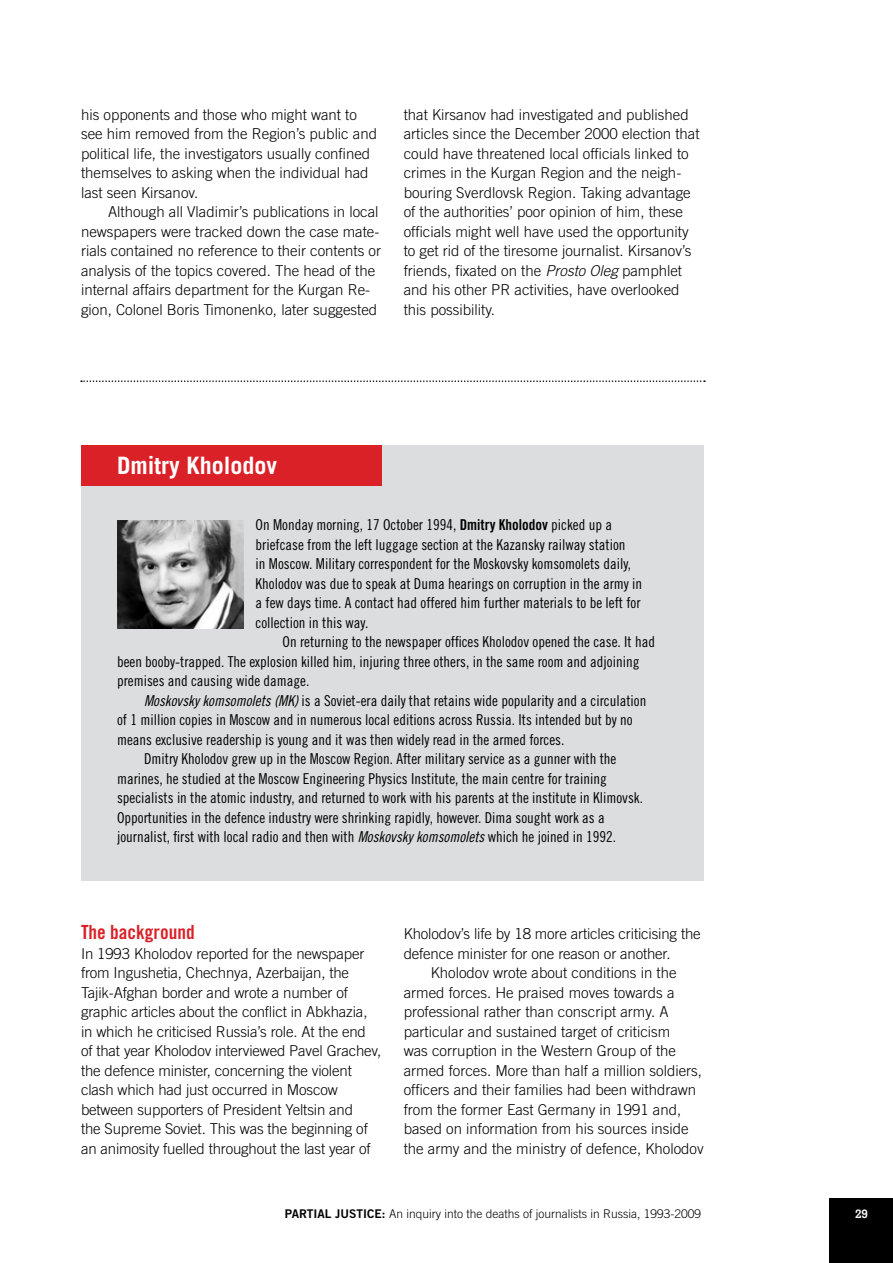
<style>
.page{position:relative;width:893px;height:1263px;background:#fff}
.page>*{position:absolute;margin:0;border:0;box-sizing:border-box;transform-origin:0 0}
.t1{font:700 24px "Trade Gothic";color:#fff}
.t2{font:19.5px "Trade Gothic Bold Cond Twenty";color:#da2128}
.t3{font:300 15px/19.5px "Trade Gothic";color:#000}
.t4{font:15px/19.5px "Trade Gothic Cond Eighteen";color:#000}
.t5{font:300 12px "Trade Gothic";color:#000}
.t6{font:700 12px "Geometric Slab 703 BT";color:#fff}
.s1{font-style:italic}
.s2{font-family:"Trade Gothic Bold Cond Twenty"}
.s3{font-family:"Trade Gothic Cond Eighteen Obl"}
.s4{font-family:"Trade Gothic Bold Two";font-weight:400}
</style>
<div class="page">
<div style="left:830px;top:1199px;width:63px;height:64px;background:#000"></div>
<svg style="left:81px;top:380px;width:624px;height:2px"></svg>
<div style="left:81px;top:446px;width:623px;height:435px;background:#dcddde"></div>
<div style="left:81px;top:445px;width:301px;height:41px;background:#da2128"></div>
<img style="left:117px;top:520px;width:127px;height:108px">
<p class="t3" style="left:81px;top:105px;width:298px">his opponents and those who might want to see him removed from the Region’s public and political life, the investigators usually confined themselves to asking when the individual had last seen Kirsanov.</p>
<p class="t3" style="left:81px;top:202px;width:302px;text-indent:27px">Although all Vladimir’s publications in local newspapers were tracked down the case mate&shy;rials contained no reference to their contents or analysis of the topics covered. The head of the internal affairs department for the Kurgan Re&shy;gion, Colonel Boris Timonenko, later suggested</p>
<p class="t3" style="left:404px;top:105px;width:297px">that Kirsanov had investigated and published articles since the December 2000 election that could have threatened local officials linked to crimes in the Kurgan Region and the neigh&shy;bouring Sverdlovsk Region. Taking advantage of the authorities’ poor opinion of him, these officials might well have used the opportunity to get rid of the tiresome journalist. Kirsanov’s friends, fixated on the <span class="s1">Prosto Oleg</span> pamphlet and his other PR activities, have overlooked this possibility.</p>
<h1 class="t1" style="left:117px;top:450px;width:162px">Dmitry Kholodov</h1>
<p class="t4" style="left:256px;top:515px;width:388px">On Monday morning, 17 October 1994, <span class="s2">Dmitry Kholodov</span> picked up a briefcase from the left luggage section at the Kazansky railway station<br>in Moscow. Military correspondent for the Moskovsky komsomolets daily, Kholodov was due to speak at Duma hearings on corruption in the army in a few days time. A contact had offered him further materials to be left for collection in this way.</p>
<p class="t4" style="left:117px;top:632px;width:539px;text-indent:166px">On returning to the newspaper offices Kholodov opened the case. It had been booby-trapped. The explosion killed him, injuring three others, in the same room and adjoining premises and causing wide damage.</p>
<p class="t4" style="left:144px;top:691px;width:504px"><span class="s3">Moskovsky komsomolets (MK)</span> is a Soviet-era daily that retains wide popularity and a circulation</p>
<p class="t4" style="left:117px;top:710px;width:517px">of 1 million copies in Moscow and in numerous local editions across Russia. Its intended but by no</p>
<p class="t4" style="left:117px;top:730px;width:449px">means exclusive readership is young and it was then widely read in the armed forces.</p>
<p class="t4" style="left:144px;top:749px;width:474px">Dmitry Kholodov grew up in the Moscow Region. After military service as a gunner with the</p>
<p class="t4" style="left:117px;top:769px;width:491px">marines, he studied at the Moscow Engineering Physics Institute, the main centre for training</p>
<p class="t4" style="left:117px;top:788px;width:527px">specialists in the atomic industry, and returned to work with his parents at the institute in Klimovsk.</p>
<p class="t4" style="left:117px;top:808px;width:489px">Opportunities in the defence industry were shrinking rapidly, however. Dima sought work as a</p>
<p class="t4" style="left:117px;top:827px;width:500px">journalist, first with local radio and then with <span class="s3">Moskovsky komsomolets</span> which he joined in 1992.</p>
<h2 class="t2" style="left:81px;top:920px;width:115px">The background</h2>
<p class="t3" style="left:81px;top:943px;width:302px">In 1993 Kholodov reported for the newspaper from Ingushetia, Chechnya, Azerbaijan, the Tajik-Afghan border and wrote a number of graphic articles about the conflict in Abkhazia, in which he criticised Russia’s role. At the end of that year Kholodov interviewed Pavel Grachev, the defence minister, concerning the violent clash which had just occurred in Moscow between supporters of President Yeltsin and<br>the Supreme Soviet. This was the beginning of an animosity fuelled throughout the last year of</p>
<p class="t3" style="left:404px;top:924px;width:298px">Kholodov’s life by 18 more articles criticising the</p>
<p class="t3" style="left:404px;top:943px;width:268px">defence minister for one reason or another.</p>
<p class="t3" style="left:431px;top:963px;width:247px">Kholodov wrote about conditions in the</p>
<p class="t3" style="left:404px;top:982px;width:272px">armed forces. He praised moves towards a</p>
<p class="t3" style="left:404px;top:1002px;width:266px">professional rather than conscript army. A</p>
<p class="t3" style="left:404px;top:1021px;width:268px">particular and sustained target of criticism</p>
<p class="t3" style="left:404px;top:1041px;width:274px">was corruption in the Western Group of the</p>
<p class="t3" style="left:404px;top:1060px;width:300px">armed forces. More than half a million soldiers,</p>
<p class="t3" style="left:404px;top:1080px;width:294px">officers and their families had been withdrawn</p>
<p class="t3" style="left:404px;top:1099px;width:279px">from the former East Germany in 1991 and,</p>
<p class="t3" style="left:404px;top:1119px;width:287px">based on information from his sources inside</p>
<p class="t3" style="left:404px;top:1138px;width:302px">the army and the ministry of defence, Kholodov</p>
<p class="t5" style="left:285px;top:1207px;width:418px"><span class="s4">PARTIAL JUSTICE:</span> An inquiry into the deaths of journalists in Russia, 1993-2009</p>
<p class="t6" style="left:855px;top:1206px;width:14px">29</p>
</div>
